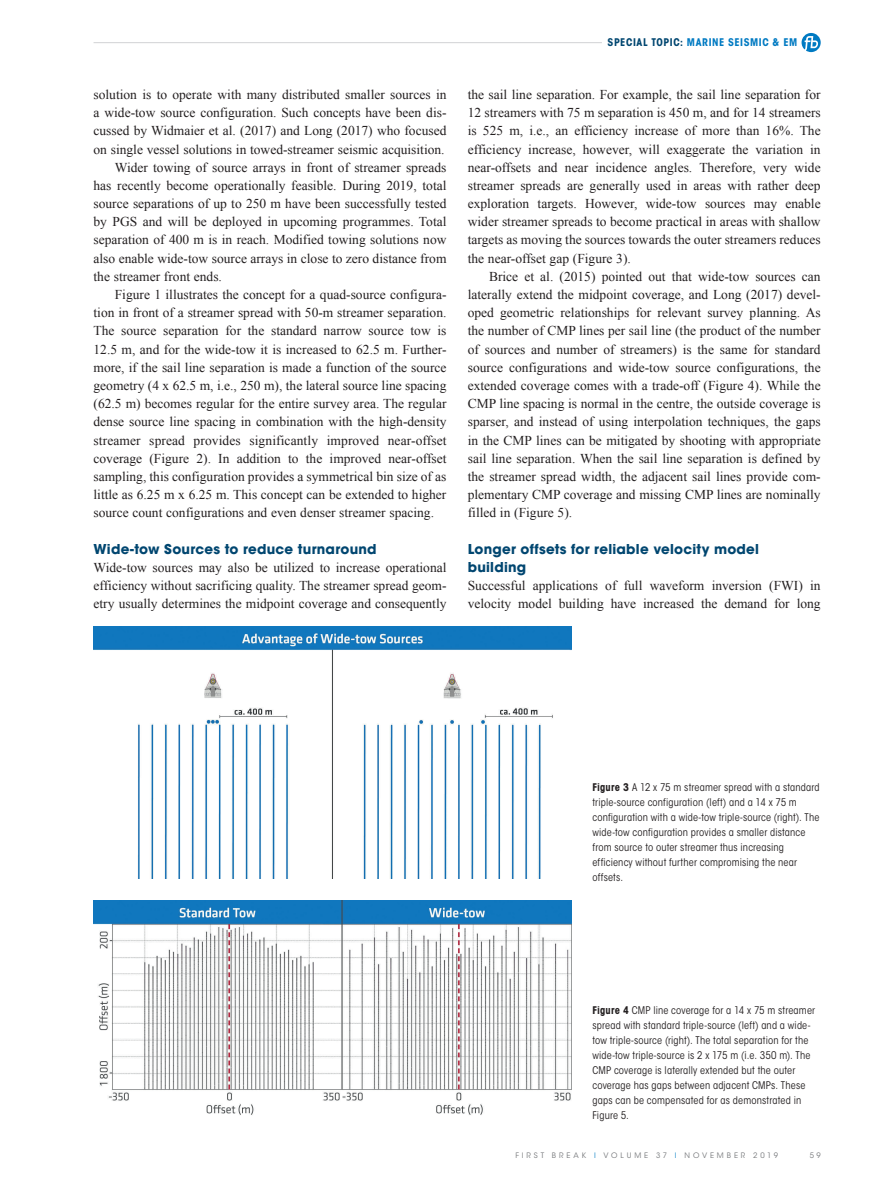
<style>
.page{position:relative;width:893px;height:1191px;background:#fff}
.page>*{position:absolute;margin:0;border:0;box-sizing:border-box;transform-origin:0 0}
._00-FB_BODY_indent{font:13.5px/18.1px "Times New Roman";color:#231f20;text-align:justify}
._00-FB_BODY{font:13.5px/18.1px "Times New Roman";color:#231f20;text-align:justify}
._02-HEADER_2{font:700 13.5px/18.1px "ITC Avant Garde Std";letter-spacing:.015em;color:#004670}
._06-CAPTION_black{font:condensed 10.5px/15px "ITC Avant Garde Std";letter-spacing:.015em;color:#231f20}
.t1{font:700 condensed 10.5px "ITC Avant Garde Std";letter-spacing:.055em;color:#007ac2}
.t2{font:7.5px "ITC Avant Garde Std";letter-spacing:.385em;color:#787a7d}
.s1{color:#004670}
.s2{font-weight:700}
.s3{color:#1c8acb}
</style>
<div class="page">
<hr style="left:94px;top:42px;width:508px;height:1px;background:#d1d2d4">
<svg style="left:801px;top:33px;width:20px;height:19px"></svg>
<img style="left:94px;top:626px;width:477px;height:253px">
<img style="left:94px;top:900px;width:477px;height:215px">
<p class="_00-FB_BODY_indent" style="left:94px;top:85px;width:354px">solution is to operate with many distributed smaller sources in a wide-tow source configuration. Such concepts have been dis&shy;cussed by Widmaier et al. (2017) and Long (2017) who focused on single vessel solutions in towed-streamer seismic acquisition.</p>
<p class="_00-FB_BODY_indent" style="left:94px;top:158px;width:354px;text-indent:21px">Wider towing of source arrays in front of streamer spreads has recently become operationally feasible. During 2019, total source separations of up to 250 m have been successfully tested by PGS and will be deployed in upcoming programmes. Total separation of 400 m is in reach. Modified towing solutions now also enable wide-tow source arrays in close to zero distance from the streamer front ends.</p>
<p class="_00-FB_BODY_indent" style="left:94px;top:285px;width:355px;text-indent:21px">Figure 1 illustrates the concept for a quad-source configura&shy;tion in front of a streamer spread with 50-m streamer separation.<br>The source separation for the standard narrow source tow is 12.5 m, and for the wide-tow it is increased to 62.5 m. Further&shy;more, if the sail line separation is made a function of the source geometry (4 x 62.5 m, i.e., 250 m), the lateral source line spacing (62.5 m) becomes regular for the entire survey area. The regular dense source line spacing in combination with the high-density streamer spread provides significantly improved near-offset coverage (Figure 2). In addition to the improved near-offset sampling, this configuration provides a symmetrical bin size of as little as 6.25 m x 6.25 m. This concept can be extended to higher source count configurations and even denser streamer spacing.</p>
<p class="_02-HEADER_2" style="left:94px;top:539px;width:285px">Wide-tow Sources to reduce turnaround</p>
<p class="_00-FB_BODY" style="left:94px;top:558px;width:354px">Wide-tow sources may also be utilized to increase operational efficiency without sacrificing quality. The streamer spread geom&shy;etry usually determines the midpoint coverage and consequently</p>
<p class="t1" style="left:608px;top:36px;width:191px"><span class="s1">SPECIAL TOPIC:</span> MARINE SEISMIC &amp; EM</p>
<p class="_00-FB_BODY" style="left:468px;top:85px;width:354px">the sail line separation. For example, the sail line separation for 12 streamers with 75 m separation is 450 m, and for 14 streamers is 525 m, i.e., an efficiency increase of more than 16%. The efficiency increase, however, will exaggerate the variation in near-offsets and near incidence angles. Therefore, very wide streamer spreads are generally used in areas with rather deep exploration targets. However, wide-tow sources may enable wider streamer spreads to become practical in areas with shallow targets as moving the sources towards the outer streamers reduces the near-offset gap (Figure 3).</p>
<p class="_00-FB_BODY_indent" style="left:468px;top:267px;width:354px;text-indent:21px">Brice et al. (2015) pointed out that wide-tow sources can laterally extend the midpoint coverage, and Long (2017) devel&shy;oped geometric relationships for relevant survey planning. As the number of CMP lines per sail line (the product of the number of sources and number of streamers) is the same for standard source configurations and wide-tow source configurations, the extended coverage comes with a trade-off (Figure 4). While the CMP line spacing is normal in the centre, the outside coverage is sparser, and instead of using interpolation techniques, the gaps in the CMP lines can be mitigated by shooting with appropriate sail line separation. When the sail line separation is defined by the streamer spread width, the adjacent sail lines provide com&shy;plementary CMP coverage and missing CMP lines are nominally filled in (Figure 5).</p>
<p class="_02-HEADER_2" style="left:468px;top:539px;width:293px">Longer offsets for reliable velocity model building</p>
<p class="_00-FB_BODY" style="left:468px;top:576px;width:354px">Successful applications of full waveform inversion (FWI) in velocity model building have increased the demand for long</p>
<p class="_06-CAPTION_black" style="left:592px;top:779px;width:229px"><span class="s2">Figure 3</span> A 12 x 75 m streamer spread with a standard triple-source configuration (left) and a 14 x 75 m configuration with a wide-tow triple-source (right). The wide-tow configuration provides a smaller distance from source to outer streamer thus increasing efficiency without further compromising the near offsets.</p>
<p class="_06-CAPTION_black" style="left:592px;top:1002px;width:224px"><span class="s2">Figure 4</span> CMP line coverage for a 14 x 75 m streamer spread with standard triple-source (left) and a wide&shy;tow triple-source (right). The total separation for the wide-tow triple-source is 2 x 175 m (i.e. 350 m). The CMP coverage is laterally extended but the outer coverage has gaps between adjacent CMPs. These gaps can be compensated for as demonstrated in Figure 5.</p>
<p class="t2" style="left:515px;top:1151px;width:264px">FIRST BREAK <span class="s3">I</span> VOLUME 37 <span class="s3">I</span> NOVEMBER 2019</p>
<p class="t2" style="left:810px;top:1151px;width:12px">5 9</p>
</div>
